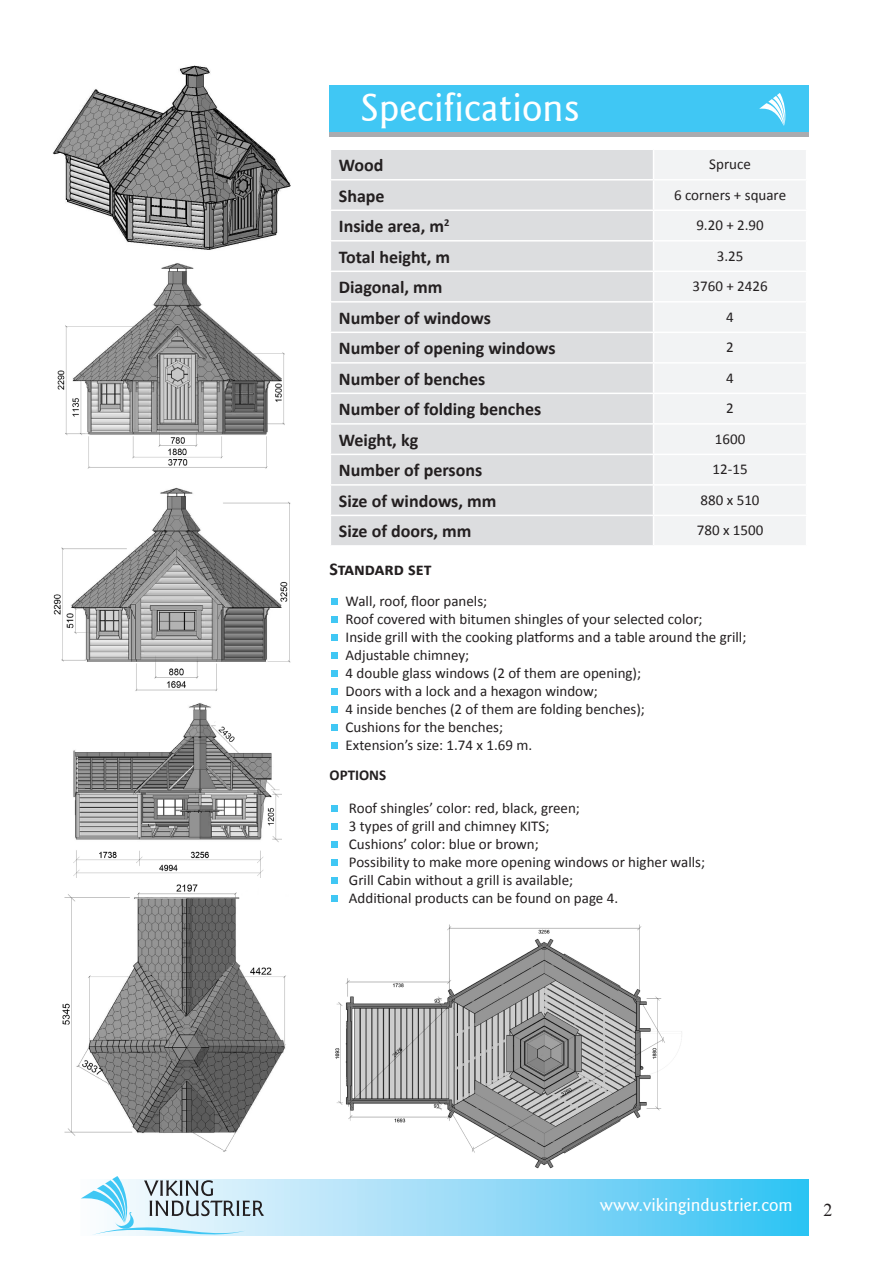
<style>
.page{position:relative;width:893px;height:1263px;background:#fff}
.page>*{position:absolute;margin:0;border:0;box-sizing:border-box;transform-origin:0 0}
.t1{font:500 39px "Goudy Sans IT Cby BT";color:#fff}
.t2{font:700 18px "Calibri";color:#231f20}
.t3{font:500 18px "Goudy Sans IT Cby BT";color:#fff}
.t4{font:18px "Times New Roman";color:#231f20}
.t5{font:15px "Calibri";color:#231f20}
.t6{font:700 15px "Calibri";color:#231f20}
</style>
<div class="page">
<div style="left:330px;top:85px;width:479px;height:48px;background:#40c7f4"></div>
<div style="left:330px;top:132px;width:479px;height:5px;background:#aaabaf"></div>
<svg style="left:759px;top:93px;width:27px;height:33px"></svg>
<svg style="left:264px;top:1179px;width:545px;height:56px;background:#83d6f6"></svg>
<svg style="left:81px;top:1176px;width:183px;height:60px"></svg>
<svg style="left:332px;top:598px;width:6px;height:6px"></svg>
<svg style="left:332px;top:805px;width:6px;height:6px"></svg>
<svg style="left:332px;top:616px;width:6px;height:6px"></svg>
<div style="left:332px;top:823px;width:6px;height:7px;background:#40c7f4"></div>
<svg style="left:332px;top:634px;width:6px;height:6px"></svg>
<div style="left:332px;top:841px;width:6px;height:7px;background:#40c7f4"></div>
<svg style="left:332px;top:652px;width:6px;height:6px"></svg>
<div style="left:332px;top:859px;width:6px;height:7px;background:#40c7f4"></div>
<div style="left:332px;top:670px;width:6px;height:7px;background:#40c7f4"></div>
<svg style="left:332px;top:878px;width:6px;height:6px"></svg>
<div style="left:332px;top:688px;width:6px;height:7px;background:#40c7f4"></div>
<svg style="left:332px;top:706px;width:6px;height:6px"></svg>
<div style="left:331px;top:150px;width:322px;height:395px;background:#dcdddf"></div>
<div style="left:655px;top:150px;width:151px;height:395px;background:#f2f3f4"></div>
<hr style="left:330px;top:179px;width:323px;height:2px;background:#fff">
<hr style="left:330px;top:210px;width:323px;height:1px;background:#fff">
<hr style="left:330px;top:240px;width:323px;height:2px;background:#fff">
<hr style="left:330px;top:271px;width:323px;height:1px;background:#fff">
<hr style="left:330px;top:301px;width:323px;height:2px;background:#fff">
<hr style="left:330px;top:332px;width:323px;height:1px;background:#fff">
<hr style="left:330px;top:362px;width:323px;height:2px;background:#fff">
<hr style="left:330px;top:393px;width:323px;height:1px;background:#fff">
<hr style="left:330px;top:423px;width:323px;height:2px;background:#fff">
<hr style="left:330px;top:454px;width:323px;height:1px;background:#fff">
<hr style="left:330px;top:484px;width:323px;height:2px;background:#fff">
<hr style="left:330px;top:515px;width:323px;height:1px;background:#fff">
<hr style="left:653px;top:179px;width:154px;height:2px;background:#fff">
<hr style="left:653px;top:210px;width:154px;height:1px;background:#fff">
<hr style="left:653px;top:240px;width:154px;height:2px;background:#fff">
<hr style="left:653px;top:271px;width:154px;height:1px;background:#fff">
<hr style="left:653px;top:301px;width:154px;height:2px;background:#fff">
<hr style="left:653px;top:332px;width:154px;height:1px;background:#fff">
<hr style="left:653px;top:362px;width:154px;height:2px;background:#fff">
<hr style="left:653px;top:393px;width:154px;height:1px;background:#fff">
<hr style="left:653px;top:423px;width:154px;height:2px;background:#fff">
<hr style="left:653px;top:454px;width:154px;height:1px;background:#fff">
<hr style="left:653px;top:484px;width:154px;height:2px;background:#fff">
<hr style="left:653px;top:515px;width:154px;height:1px;background:#fff">
<img style="left:53px;top:65px;width:238px;height:185px">
<svg style="left:332px;top:896px;width:6px;height:6px"></svg>
<svg style="left:332px;top:724px;width:6px;height:6px"></svg>
<img style="left:335px;top:924px;width:347px;height:245px">
<svg style="left:332px;top:742px;width:6px;height:6px"></svg>
<img style="left:58px;top:263px;width:227px;height:206px">
<img style="left:53px;top:487px;width:238px;height:204px">
<img style="left:62px;top:884px;width:224px;height:268px">
<img style="left:73px;top:703px;width:209px;height:175px">
<p class="t1" style="left:361px;top:83px;width:221px">Specifications</p>
<p class="t2" style="left:339px;top:154px;width:46px">Wood</p>
<p class="t5" style="left:709px;top:155px;width:43px">Spruce</p>
<p class="t2" style="left:339px;top:184px;width:47px">Shape</p>
<p class="t5" style="left:674px;top:185px;width:114px">6 corners + square</p>
<p class="t2" style="left:339px;top:215px;width:112px">Inside area, m<sup>2</sup></p>
<p class="t5" style="left:696px;top:216px;width:69px">9.20 + 2.90</p>
<p class="t2" style="left:339px;top:245px;width:113px">Total height, m</p>
<p class="t5" style="left:717px;top:246px;width:28px">3.25</p>
<p class="t2" style="left:339px;top:276px;width:105px">Diagonal, mm</p>
<p class="t5" style="left:692px;top:277px;width:77px">3760 + 2426</p>
<p class="t2" style="left:339px;top:306px;width:154px">Number of windows</p>
<p class="t5" style="left:726px;top:307px;width:9px">4</p>
<p class="t2" style="left:339px;top:337px;width:218px">Number of opening windows</p>
<p class="t5" style="left:726px;top:338px;width:9px">2</p>
<p class="t2" style="left:339px;top:367px;width:148px">Number of benches</p>
<p class="t5" style="left:726px;top:368px;width:9px">4</p>
<p class="t2" style="left:339px;top:398px;width:204px">Number of folding benches</p>
<p class="t5" style="left:726px;top:399px;width:9px">2</p>
<p class="t2" style="left:339px;top:428px;width:81px">Weight, kg</p>
<p class="t5" style="left:715px;top:429px;width:32px">1600</p>
<p class="t2" style="left:339px;top:459px;width:145px">Number of persons</p>
<p class="t5" style="left:713px;top:460px;width:37px">12-15</p>
<p class="t2" style="left:339px;top:489px;width:159px">Size of windows, mm</p>
<p class="t5" style="left:701px;top:490px;width:60px">880 x 510</p>
<p class="t2" style="left:339px;top:520px;width:134px">Size of doors, mm</p>
<p class="t5" style="left:697px;top:521px;width:68px">780 x 1500</p>
<p class="t2" style="left:330px;top:557px;width:104px">Standard set</p>
<p class="t5" style="left:346px;top:591px;width:143px">Wall, roof, floor panels;</p>
<p class="t5" style="left:346px;top:609px;width:359px">Roof covered with bitumen shingles of your selected color;</p>
<p class="t5" style="left:346px;top:627px;width:402px">Inside grill with the cooking platforms and a table around the grill;</p>
<p class="t5" style="left:346px;top:645px;width:125px">Adjustable chimney;</p>
<p class="t5" style="left:346px;top:663px;width:297px">4 double glass windows (2 of them are opening);</p>
<p class="t5" style="left:346px;top:681px;width:254px">Doors with a lock and a hexagon window;</p>
<p class="t5" style="left:346px;top:699px;width:301px">4 inside benches (2 of them are folding benches);</p>
<p class="t5" style="left:346px;top:717px;width:159px">Cushions for the benches;</p>
<p class="t5" style="left:346px;top:735px;width:188px">Extension’s size: 1.74 x 1.69 m.</p>
<p class="t6" style="left:330px;top:765px;width:58px">OPTIONS</p>
<p class="t5" style="left:349px;top:798px;width:233px">Roof shingles’ color: red, black, green;</p>
<p class="t5" style="left:349px;top:816px;width:202px">3 types of grill and chimney KITS;</p>
<p class="t5" style="left:349px;top:834px;width:191px">Cushions’ color: blue or brown;</p>
<p class="t5" style="left:349px;top:852px;width:358px">Possibility to make more opening windows or higher walls;</p>
<p class="t5" style="left:349px;top:870px;width:226px">Grill Cabin without a grill is available;</p>
<p class="t5" style="left:349px;top:888px;width:271px">Additional products can be found on page 4.</p>
<p class="t3" style="left:600px;top:1194px;width:194px">www.vikingindustrier.com</p>
<p class="t4" style="left:823px;top:1198px;width:10px">2</p>
</div>
